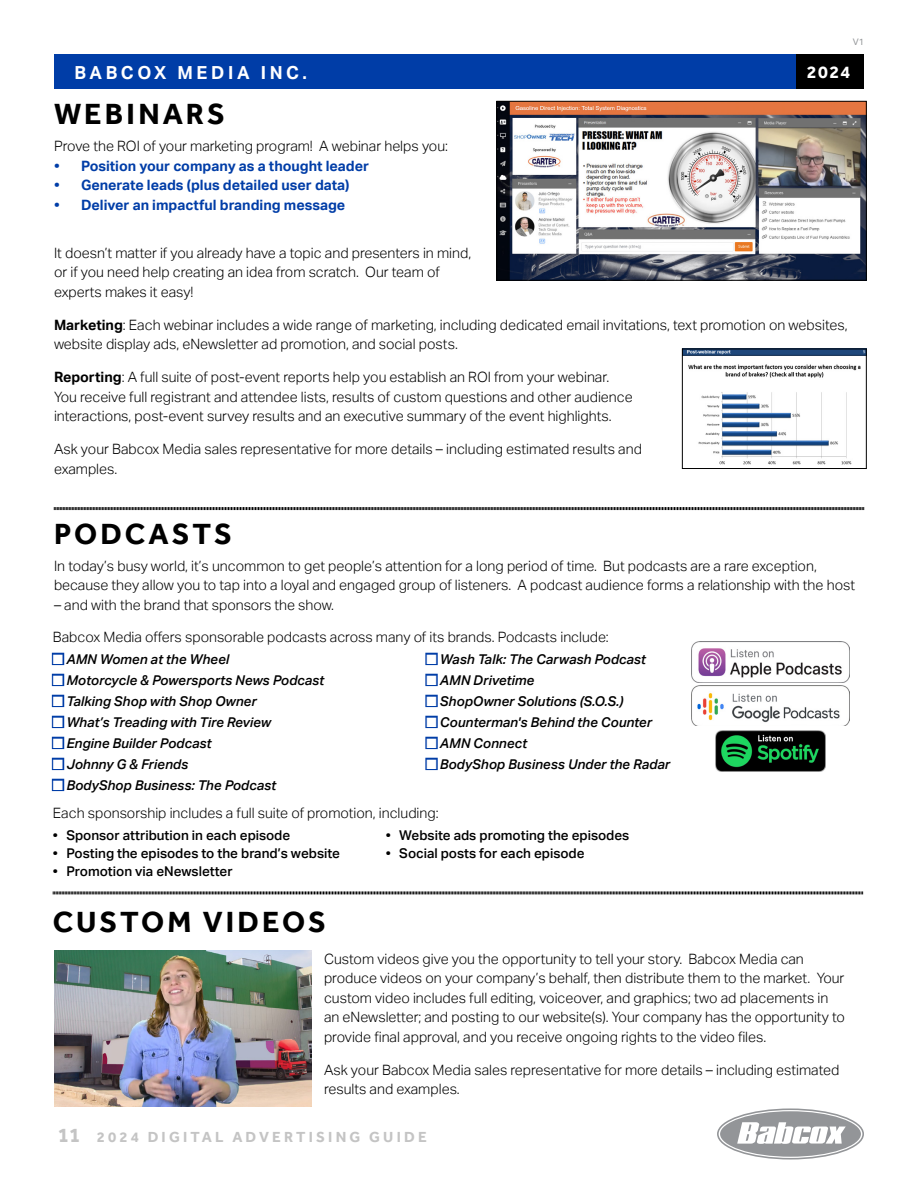
<style>
.page{position:relative;width:918px;height:1188px;background:#fff}
.page>*{position:absolute;margin:0;border:0;box-sizing:border-box;transform-origin:0 0}
.t1{font:700 30px "Effra";letter-spacing:.1em;color:#000}
.t2{font:700 18px "Aktiv Grotesk";letter-spacing:.2em;color:#fff}
.t3{font:700 18px "Effra";color:#fff}
.t4{font:700 15px "Effra";letter-spacing:.215em;color:#c4c4c4}
.t5{font:300 14.25px/19.5px "Aktiv Grotesk";color:#000}
.t6{font:700 14.25px "Aktiv Grotesk";color:#003da7}
.t7{font:italic 500 13.5px "Aktiv Grotesk";color:#000}
.t8{font:500 13.5px "Aktiv Grotesk";color:#000}
.t9{font:9px "Aktiv Grotesk";color:#939598}
.s1{font-weight:700}
.s2{color:#003da7}
.s3{font-size:21px}
</style>
<div class="page">
<div style="left:719px;top:1110px;width:143px;height:48px;background:#939598;border-radius:50%"></div>
<div style="left:718px;top:1109px;width:145px;height:50px;border:2px solid #fff;border-radius:50%"></div>
<div style="left:717px;top:1108px;width:147px;height:52px;border:2px solid #939598;border-radius:50%"></div>
<svg style="left:737px;top:1122px;width:109px;height:22px"></svg>
<div style="left:54px;top:54px;width:810px;height:35px;background:#003da7"></div>
<div style="left:796px;top:54px;width:68px;height:35px;background:#000"></div>
<img style="left:499px;top:103px;width:366px;height:175px">
<div style="left:497px;top:101px;width:370px;height:179px;border:1px solid #000"></div>
<img style="left:684px;top:351px;width:181px;height:114px">
<div style="left:682px;top:349px;width:185px;height:120px;border:1px solid #000"></div>
<svg style="left:54px;top:507px;width:810px;height:4px"></svg>
<svg style="left:53px;top:891px;width:810px;height:4px;background:#7f7f7f"></svg>
<img style="left:54px;top:950px;width:257px;height:156px">
<img style="left:691px;top:641px;width:159px;height:41px">
<img style="left:691px;top:685px;width:159px;height:41px">
<img style="left:715px;top:731px;width:111px;height:40px">
<p class="t9" style="left:853px;top:37px;width:13px">V1</p>
<p class="t2" style="left:74px;top:62px;width:234px">BABCOX MEDIA INC.</p>
<p class="t3" style="left:807px;top:61px;width:45px">2024</p>
<h1 class="t1" style="left:54px;top:96px;width:172px">WEBINARS</h1>
<p class="t5" style="left:54px;top:137px;width:396px">Prove the ROI of your marketing program! A webinar helps you:</p>
<p class="t6" style="left:54px;top:157px;width:317px">• Position your company as a thought leader</p>
<p class="t6" style="left:54px;top:177px;width:297px">• Generate leads (plus detailed user data)</p>
<p class="t6" style="left:54px;top:196px;width:293px">• Deliver an impactful branding message</p>
<p class="t5" style="left:54px;top:243px;width:419px">It doesn’t matter if you already have a topic and presenters in mind, or if you need help creating an idea from scratch. Our team of experts makes it easy!</p>
<p class="t5" style="left:54px;top:315px;width:795px"><span class="s1">Marketing</span>: Each webinar includes a wide range of marketing, including dedicated email invitations, text promotion on websites, website display ads, eNewsletter ad promotion, and social posts.</p>
<p class="t5" style="left:54px;top:367px;width:580px"><span class="s1">Reporting</span>: A full suite of post-event reports help you establish an ROI from your webinar.<br>You receive full registrant and attendee lists, results of custom questions and other audience interactions, post-event survey results and an executive summary of the event highlights.</p>
<p class="t5" style="left:54px;top:439px;width:589px">Ask your Babcox Media sales representative for more details – including estimated results and examples.</p>
<h1 class="t1" style="left:54px;top:516px;width:179px">PODCASTS</h1>
<p class="t5" style="left:54px;top:556px;width:803px">In today’s busy world, it’s uncommon to get people’s attention for a long period of time. But podcasts are a rare exception, because they allow you to tap into a loyal and engaged group of listeners. A podcast audience forms a relationship with the host</p>
<p class="t5" style="left:54px;top:595px;width:282px">– and with the brand that sponsors the show.</p>
<p class="t5" style="left:53px;top:627px;width:557px">Babcox Media offers sponsorable podcasts across many of its brands. Podcasts include:</p>
<p class="t7" style="left:53px;top:651px;width:178px"><span class="s2">■</span> AMN Women at the Wheel</p>
<p class="t7" style="left:53px;top:672px;width:273px"><span class="s2">■</span> Motorcycle &amp; Powersports News Podcast</p>
<p class="t7" style="left:53px;top:693px;width:205px"><span class="s2">■</span> Talking Shop with Shop Owner</p>
<p class="t7" style="left:53px;top:714px;width:220px"><span class="s2">■</span> What’s Treading with Tire Review</p>
<p class="t7" style="left:53px;top:735px;width:160px"><span class="s2">■</span> Engine Builder Podcast</p>
<p class="t7" style="left:53px;top:756px;width:137px"><span class="s2">■</span> Johnny G &amp; Friends</p>
<p class="t7" style="left:53px;top:777px;width:225px"><span class="s2">■</span> BodyShop Business: The Podcast</p>
<p class="t7" style="left:426px;top:651px;width:221px"><span class="s2">■</span> Wash Talk: The Carwash Podcast</p>
<p class="t7" style="left:426px;top:672px;width:109px"><span class="s2">■</span> AMN Drivetime</p>
<p class="t7" style="left:426px;top:693px;width:198px"><span class="s2">■</span> ShopOwner Solutions (S.O.S.)</p>
<p class="t7" style="left:426px;top:714px;width:227px"><span class="s2">■</span> Counterman's Behind the Counter</p>
<p class="t7" style="left:426px;top:735px;width:102px"><span class="s2">■</span> AMN Connect</p>
<p class="t7" style="left:426px;top:756px;width:245px"><span class="s2">■</span> BodyShop Business Under the Radar</p>
<p class="t5" style="left:53px;top:803px;width:387px">Each sponsorship includes a full suite of promotion, including:</p>
<p class="t8" style="left:53px;top:828px;width:239px">• Sponsor attribution in each episode</p>
<p class="t8" style="left:53px;top:846px;width:289px">• Posting the episodes to the brand’s website</p>
<p class="t8" style="left:53px;top:864px;width:181px">• Promotion via eNewsletter</p>
<p class="t8" style="left:386px;top:828px;width:245px">• Website ads promoting the episodes</p>
<p class="t8" style="left:386px;top:845px;width:200px">• Social posts for each episode</p>
<h1 class="t1" style="left:53px;top:904px;width:274px">CUSTOM VIDEOS</h1>
<p class="t5" style="left:324px;top:949px;width:523px">Custom videos give you the opportunity to tell your story. Babcox Media can produce videos on your company’s behalf, then distribute them to the market. Your custom video includes full editing, voiceover, and graphics; two ad placements in an eNewsletter; and posting to our website(s). Your company has the opportunity to provide final approval, and you receive ongoing rights to the video files.</p>
<p class="t5" style="left:324px;top:1060px;width:517px">Ask your Babcox Media sales representative for more details – including estimated results and examples.</p>
<p class="t4" style="left:58px;top:1128px;width:371px"><span class="s3">11</span> 2024 DIGITAL ADVERTISING GUIDE</p>
</div>
